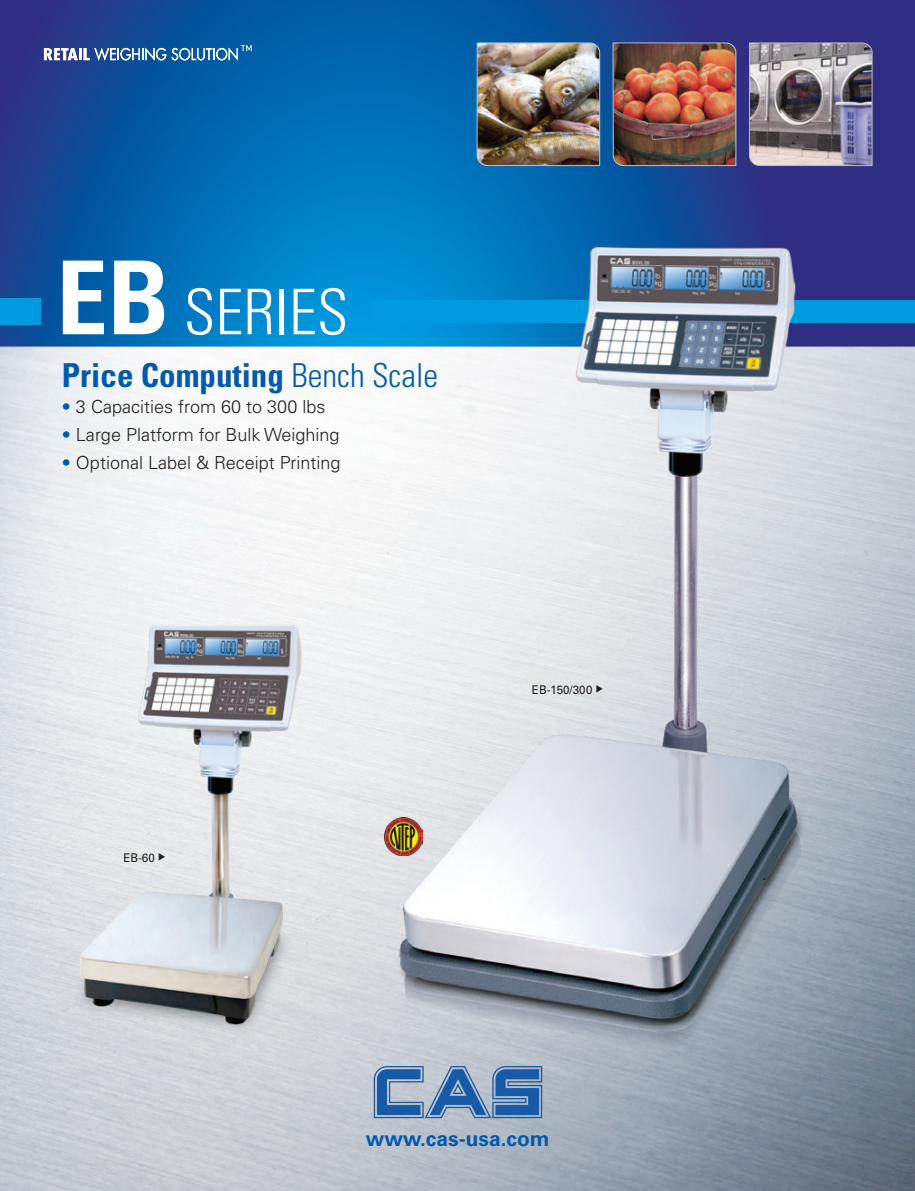
<style>
.page{position:relative;width:915px;height:1191px;background:#fff}
.page>*{position:absolute;margin:0;border:0;box-sizing:border-box;transform-origin:0 0}
.t1{font:300 condensed 63px "Univers LT Std";color:#fff}
.t2{font:700 condensed 33px "Univers LT Std";color:#015aaa}
.t3{font:700 21px "Univers LT Std";color:#015aaa}
.t4{font:300 18px "Univers LT Std";color:#231f20}
.t5{font:12px "Univers LT Std";color:#231f20;scale:.96 1}
.s1{font-weight:700;font-size:102px}
.s2{font-weight:300}
.s3{color:#015aaa}
</style>
<div class="page">
<img style="left:0;top:0;width:914px;height:1191px">
<svg style="left:373px;top:1066px;width:169px;height:52px;background:#658bb9"></svg>
<div style="left:371px;top:300px;width:543px;height:23px;background:#009bde"></div>
<div style="left:0;top:298px;width:40px;height:27px;background:#009bde"></div>
<img style="left:476px;top:42px;width:124px;height:124px">
<img style="left:612px;top:42px;width:124px;height:124px">
<img style="left:748px;top:42px;width:124px;height:124px">
<svg style="left:44px;top:45px;width:207px;height:16px"></svg>
<img style="left:360px;top:220px;width:482px;height:843px">
<img style="left:62px;top:608px;width:257px;height:435px">
<img style="left:384px;top:817px;width:38px;height:38px">
<h1 class="t1" style="left:56px;top:274px;width:293px"><span class="s1">EB</span> SERIES</h1>
<h2 class="t2" style="left:62px;top:355px;width:377px">Price Computing <span class="s2">Bench Scale</span></h2>
<p class="t4" style="left:62px;top:395px;width:265px"><span class="s3">•</span> 3 Capacities from 60 to 300 lbs</p>
<p class="t4" style="left:62px;top:423px;width:279px"><span class="s3">•</span> Large Platform for Bulk Weighing</p>
<p class="t4" style="left:62px;top:451px;width:280px"><span class="s3">•</span> Optional Label &amp; Receipt Printing</p>
<p class="t5" style="left:123px;top:850px;width:45px">EB-60 ◆</p>
<p class="t5" style="left:531px;top:682px;width:76px">EB-150/300 ◆</p>
<p class="t3" style="left:365px;top:1126px;width:185px">www.cas-usa.com</p>
</div>
